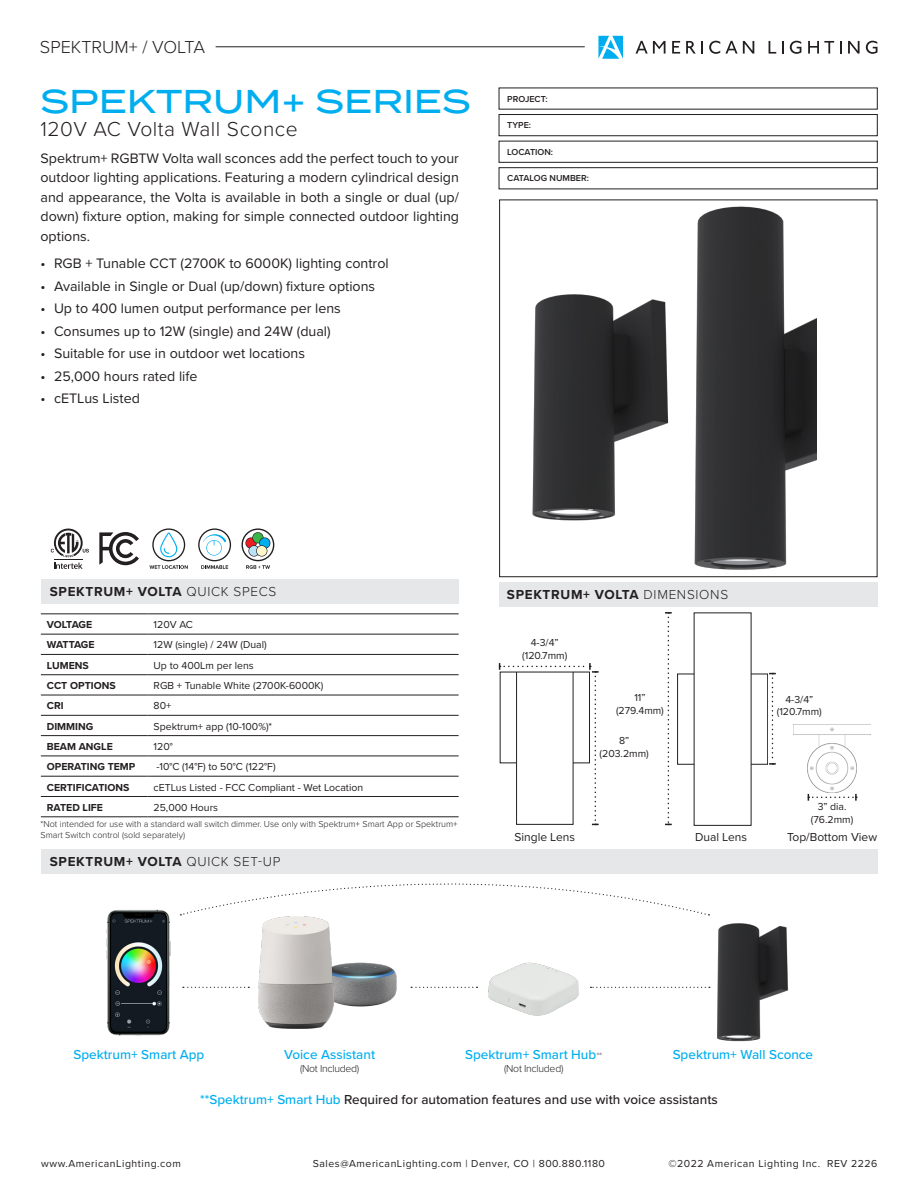
<style>
.page{position:relative;width:918px;height:1188px;background:#fff}
.page>*{position:absolute;margin:0;border:0;box-sizing:border-box;transform-origin:0 0}
.t1{font:500 33px "Termina";color:#00aeef}
.t2{font:300 21px "Proxima Nova";letter-spacing:.025em;color:#231f20}
.t3{font:300 18px "Proxima Nova";color:#231f20}
.t4{font:14.25px/19.5px "Proxima Nova";color:#231f20;text-align:justify}
.t5{font:700 13.5px "Proxima Nova";letter-spacing:.05em;color:#231f20}
.t6{font:500 13.5px "Proxima Nova";color:#231f20}
.t7{font:500 13.5px "Proxima Nova";color:#00aeef}
.t8{font:12px "Proxima Nova";color:#231f20}
.t9{font:10.5px "Proxima Nova";color:#231f20}
.t10{font:10.5px "Proxima Nova";letter-spacing:.05em;color:#231f20}
.t11{font:700 10.5px "Proxima Nova";color:#231f20}
.t12{font:300 10.5px "Proxima Nova";letter-spacing:-.025em;color:#231f20}
.t13{font:700 10.5px "Proxima Nova";letter-spacing:-.025em;color:#231f20}
.t14{font:700 10.5px "Proxima Nova";letter-spacing:-.04em;color:#231f20}
.t15{font:300 9px/10.8px "Proxima Nova";color:#231f20}
.t16{font:600 9px "Proxima Nova";color:#231f20}
.s1{font-weight:300}
.s2{font-weight:300;font-size:9.6px;color:#57585a}
.s3{color:#00aeef}
</style>
<div class="page">
<div style="left:499px;top:114px;width:379px;height:22px;border:1px solid #231f20"></div>
<div style="left:499px;top:141px;width:379px;height:22px;border:1px solid #231f20"></div>
<div style="left:499px;top:167px;width:379px;height:22px;border:1px solid #231f20"></div>
<img style="left:683px;top:199px;width:133px;height:371px">
<img style="left:532px;top:294px;width:137px;height:227px">
<div style="left:499px;top:200px;width:378px;height:377px;border:1px solid #231f20"></div>
<div style="left:499px;top:582px;width:379px;height:25px;background:#e6e7e9"></div>
<hr style="left:216px;top:47px;width:369px;height:1px;background:#231f20">
<svg style="left:598px;top:36px;width:25px;height:23px"></svg>
<svg style="left:636px;top:41px;width:30px;height:13px"></svg>
<svg style="left:672px;top:41px;width:8px;height:13px"></svg>
<svg style="left:686px;top:41px;width:17px;height:13px"></svg>
<svg style="left:709px;top:41px;width:45px;height:13px"></svg>
<svg style="left:769px;top:41px;width:7px;height:13px"></svg>
<svg style="left:782px;top:41px;width:2px;height:13px"></svg>
<svg style="left:790px;top:41px;width:11px;height:13px"></svg>
<svg style="left:808px;top:41px;width:26px;height:13px"></svg>
<svg style="left:840px;top:41px;width:1px;height:13px"></svg>
<svg style="left:848px;top:41px;width:12px;height:13px"></svg>
<svg style="left:866px;top:41px;width:12px;height:13px"></svg>
<div style="left:41px;top:849px;width:837px;height:25px;background:#e6e7e9"></div>
<svg style="left:590px;top:987px;width:120px;height:1px"></svg>
<svg style="left:411px;top:987px;width:66px;height:1px"></svg>
<svg style="left:183px;top:987px;width:66px;height:1px"></svg>
<img style="left:333px;top:963px;width:64px;height:44px">
<img style="left:259px;top:916px;width:74px;height:113px">
<img style="left:488px;top:962px;width:91px;height:54px">
<svg style="left:180px;top:883px;width:529px;height:33px"></svg>
<img style="left:717px;top:923px;width:72px;height:119px">
<img style="left:106px;top:909px;width:65px;height:127px">
<div style="left:41px;top:579px;width:418px;height:25px;background:#e6e7e9"></div>
<hr style="left:41px;top:614px;width:107px;height:1px;background:#231f20">
<hr style="left:148px;top:614px;width:311px;height:1px;background:#231f20">
<hr style="left:41px;top:634px;width:107px;height:1px;background:#231f20">
<hr style="left:148px;top:634px;width:311px;height:1px;background:#231f20">
<hr style="left:41px;top:654px;width:107px;height:1px;background:#231f20">
<hr style="left:148px;top:654px;width:311px;height:1px;background:#231f20">
<hr style="left:41px;top:674px;width:107px;height:1px;background:#231f20">
<hr style="left:148px;top:674px;width:311px;height:1px;background:#231f20">
<hr style="left:41px;top:695px;width:107px;height:1px;background:#231f20">
<hr style="left:148px;top:695px;width:311px;height:1px;background:#231f20">
<hr style="left:41px;top:715px;width:107px;height:1px;background:#231f20">
<hr style="left:148px;top:715px;width:311px;height:1px;background:#231f20">
<hr style="left:41px;top:735px;width:107px;height:1px;background:#231f20">
<hr style="left:148px;top:735px;width:311px;height:1px;background:#231f20">
<hr style="left:41px;top:756px;width:107px;height:1px;background:#231f20">
<hr style="left:148px;top:756px;width:311px;height:1px;background:#231f20">
<hr style="left:41px;top:776px;width:107px;height:1px;background:#231f20">
<hr style="left:148px;top:776px;width:311px;height:1px;background:#231f20">
<hr style="left:41px;top:796px;width:107px;height:1px;background:#231f20">
<hr style="left:148px;top:796px;width:311px;height:1px;background:#231f20">
<hr style="left:41px;top:817px;width:107px;height:1px;background:#231f20">
<hr style="left:148px;top:817px;width:311px;height:1px;background:#231f20">
<svg style="left:51px;top:529px;width:38px;height:40px"></svg>
<svg style="left:99px;top:532px;width:40px;height:33px"></svg>
<svg style="left:149px;top:528px;width:39px;height:41px"></svg>
<svg style="left:242px;top:528px;width:32px;height:41px"></svg>
<svg style="left:198px;top:528px;width:33px;height:41px"></svg>
<svg style="left:499px;top:663px;width:100px;height:162px"></svg>
<svg style="left:808px;top:794px;width:49px;height:7px"></svg>
<img style="left:793px;top:724px;width:78px;height:69px">
<svg style="left:769px;top:673px;width:7px;height:92px"></svg>
<svg style="left:665px;top:612px;width:7px;height:213px"></svg>
<div style="left:751px;top:674px;width:17px;height:91px;border:1px solid #231f20"></div>
<div style="left:677px;top:674px;width:17px;height:91px;border:1px solid #231f20"></div>
<svg style="left:694px;top:612px;width:58px;height:214px"></svg>
<p class="t3" style="left:40px;top:33px;width:167px">SPEKTRUM+ / VOLTA</p>
<p class="t1" style="left:40px;top:77px;width:432px">SPEKTRUM+ SERIES</p>
<p class="t2" style="left:40px;top:113px;width:259px">120V AC Volta Wall Sconce</p>
<p class="t4" style="left:40px;top:148px;width:420px">Spektrum+ RGBTW Volta wall sconces add the perfect touch to your outdoor lighting applications. Featuring a modern cylindrical design and appearance, the Volta is available in both a single or dual (up/ down) fixture option, making for simple connected outdoor lighting options.</p>
<p class="t4" style="left:40px;top:253px;width:350px">• RGB + Tunable CCT (2700K to 6000K) lighting control</p>
<p class="t4" style="left:40px;top:276px;width:336px">• Available in Single or Dual (up/down) fixture options</p>
<p class="t4" style="left:40px;top:298px;width:302px">• Up to 400 lumen output performance per lens</p>
<p class="t4" style="left:40px;top:321px;width:292px">• Consumes up to 12W (single) and 24W (dual)</p>
<p class="t4" style="left:40px;top:343px;width:266px">• Suitable for use in outdoor wet locations</p>
<p class="t4" style="left:40px;top:366px;width:159px">• 25,000 hours rated life</p>
<p class="t4" style="left:40px;top:388px;width:101px">• cETLus Listed</p>
<p class="t16" style="left:507px;top:92px;width:42px">PROJECT:</p>
<p class="t16" style="left:507px;top:118px;width:25px">TYPE:</p>
<p class="t16" style="left:507px;top:145px;width:47px">LOCATION:</p>
<p class="t16" style="left:507px;top:172px;width:83px">CATALOG NUMBER:</p>
<p class="t5" style="left:50px;top:581px;width:228px">SPEKTRUM+ VOLTA <span class="s1">QUICK SPECS</span></p>
<p class="t13" style="left:47px;top:617px;width:47px">VOLTAGE</p>
<p class="t9" style="left:154px;top:617px;width:41px">120V AC</p>
<p class="t14" style="left:47px;top:637px;width:49px">WATTAGE</p>
<p class="t9" style="left:154px;top:637px;width:115px">12W (single) / 24W (Dual)</p>
<p class="t11" style="left:47px;top:657px;width:43px">LUMENS</p>
<p class="t9" style="left:154px;top:657px;width:102px">Up to 400Lm per lens</p>
<p class="t11" style="left:47px;top:678px;width:70px">CCT OPTIONS</p>
<p class="t9" style="left:154px;top:678px;width:171px">RGB + Tunable White (2700K-6000K)</p>
<p class="t11" style="left:47px;top:698px;width:18px">CRI</p>
<p class="t9" style="left:154px;top:698px;width:19px">80+</p>
<p class="t11" style="left:47px;top:718px;width:48px">DIMMING</p>
<p class="t9" style="left:154px;top:718px;width:120px">Spektrum+ app (10-100%)*</p>
<p class="t11" style="left:47px;top:739px;width:67px">BEAM ANGLE</p>
<p class="t9" style="left:154px;top:739px;width:21px">120°</p>
<p class="t11" style="left:47px;top:759px;width:90px">OPERATING TEMP</p>
<p class="t9" style="left:156px;top:759px;width:121px">-10°C (14°F) to 50°C (122°F)</p>
<p class="t11" style="left:47px;top:779px;width:84px">CERTIFICATIONS</p>
<p class="t9" style="left:154px;top:779px;width:211px">cETLus Listed - FCC Compliant - Wet Location</p>
<p class="t11" style="left:47px;top:799px;width:58px">RATED LIFE</p>
<p class="t9" style="left:154px;top:799px;width:66px">25,000 Hours</p>
<p class="t15" style="left:40px;top:818px;width:419px">*Not intended for use with a standard wall switch dimmer. Use only with Spektrum+ Smart App or Spektrum+<br>Smart Switch control (sold separately)</p>
<p class="t5" style="left:50px;top:851px;width:232px">SPEKTRUM+ VOLTA <span class="s1">QUICK SET-UP</span></p>
<p class="t5" style="left:507px;top:585px;width:223px">SPEKTRUM+ VOLTA <span class="s1">DIMENSIONS</span></p>
<p class="t9" style="left:531px;top:635px;width:29px">4-3/4”</p>
<p class="t9" style="left:522px;top:648px;width:47px">(120.7mm)</p>
<p class="t9" style="left:634px;top:690px;width:13px">11”</p>
<p class="t9" style="left:616px;top:703px;width:49px">(279.4mm)</p>
<p class="t9" style="left:619px;top:733px;width:12px">8”</p>
<p class="t9" style="left:600px;top:745px;width:51px">(203.2mm)</p>
<p class="t9" style="left:785px;top:691px;width:29px">4-3/4”</p>
<p class="t9" style="left:777px;top:704px;width:47px">(120.7mm)</p>
<p class="t9" style="left:818px;top:799px;width:30px">3” dia.</p>
<p class="t9" style="left:811px;top:812px;width:44px">(76.2mm)</p>
<p class="t8" style="left:514px;top:828px;width:62px">Single Lens</p>
<p class="t8" style="left:787px;top:828px;width:92px">Top/Bottom View</p>
<p class="t8" style="left:695px;top:828px;width:53px">Dual Lens</p>
<p class="t7" style="left:284px;top:1045px;width:92px">Voice Assistant</p>
<p class="t12" style="left:300px;top:1060px;width:61px">(Not Included)</p>
<p class="t7" style="left:73px;top:1045px;width:132px">Spektrum+ Smart App</p>
<p class="t7" style="left:465px;top:1045px;width:139px">Spektrum+ Smart Hub<span class="s2">**</span></p>
<p class="t12" style="left:504px;top:1060px;width:61px">(Not Included)</p>
<p class="t7" style="left:673px;top:1045px;width:142px">Spektrum+ Wall Sconce</p>
<p class="t6" style="left:200px;top:1090px;width:519px"><span class="s3">**Spektrum+ Smart Hub</span> Required for automation features and use with voice assistants</p>
<p class="t10" style="left:41px;top:1156px;width:141px">www.AmericanLighting.com</p>
<p class="t10" style="left:313px;top:1156px;width:294px">Sales@AmericanLighting.com | Denver, CO | 800.880.1180</p>
<p class="t10" style="left:668px;top:1156px;width:211px">©2022 American Lighting Inc. REV 2226</p>
</div>
